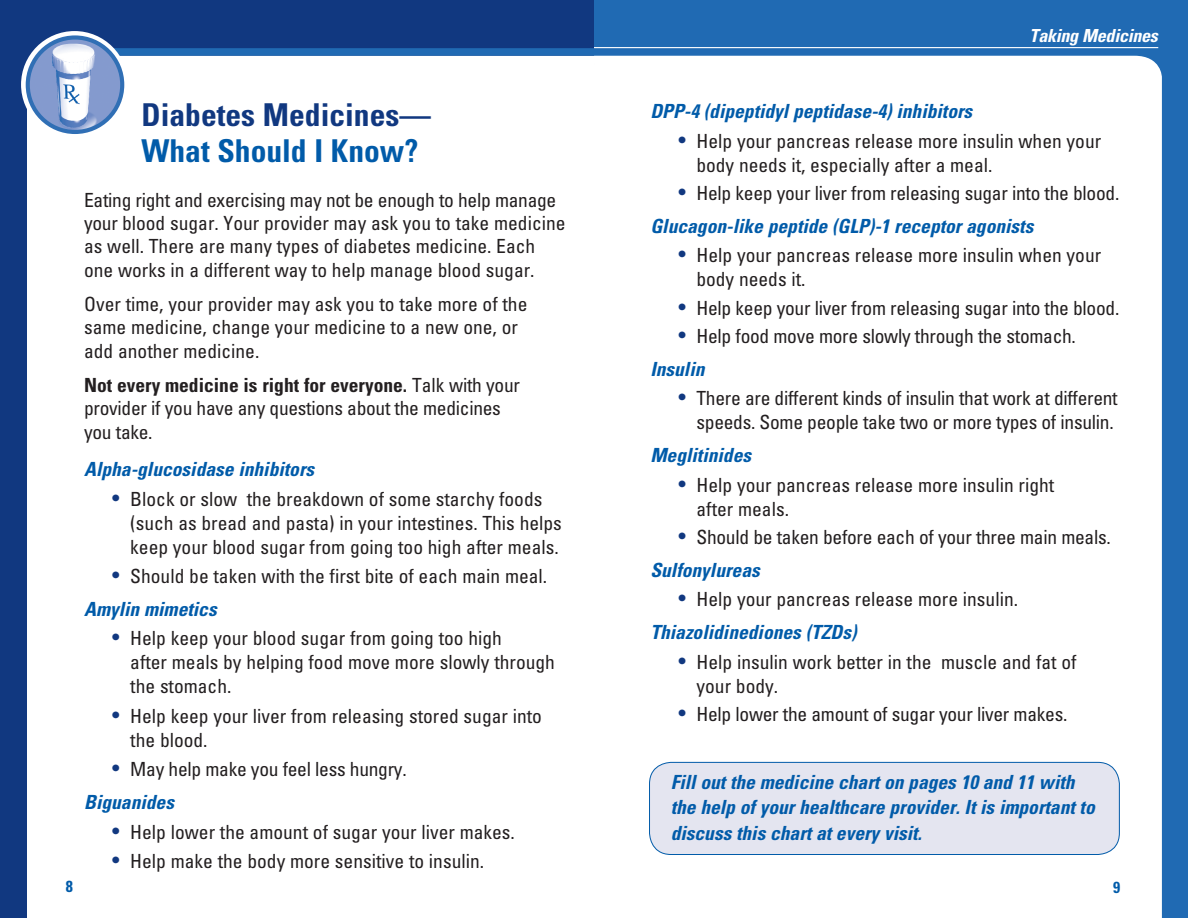
<style>
.page{position:relative;width:1188px;height:918px;background:#fff}
.page>*{position:absolute;margin:0;border:0;box-sizing:border-box;transform-origin:0 0}
.t1{font:700 condensed 31.5px "Univers";color:#113880}
.t2{font:700 condensed 31.5px "Univers";color:#015ba9}
.t3{font:condensed 19.5px/24px "Univers";color:#231f20}
.t4{font:italic 700 condensed 19.5px/25.5px "Univers";color:#015ba9}
.t5{font:italic 700 condensed 18px "Univers";letter-spacing:-.015em;color:#fff}
.t6{font:700 condensed 16.05px "Univers";color:#015ba9}
.s1{font-weight:700}
.s2{font-weight:700;font-stretch:normal;font-size:27px;color:#113880}
.s3{font-weight:700;font-style:italic;color:#015ba9}
</style>
<div class="page">
<div style="left:0;top:0;width:594px;height:918px;background:#113880"></div>
<div style="left:594px;top:0;width:594px;height:918px;background:#206ab3"></div>
<hr style="left:594px;top:47px;width:564px;height:1px;background:#fff">
<div style="left:27px;top:56px;width:567px;height:862px;background:#fff"></div>
<div style="left:594px;top:56px;width:568px;height:862px;background:#fff"></div>
<div style="left:650px;top:762px;width:469px;height:93px;background:#e4e5f0;border-radius:22px"></div>
<div style="left:649px;top:762px;width:471px;height:93px;border:1px solid #015ba9;border-radius:22px"></div>
<div style="left:94px;top:48px;width:500px;height:8px;background:#206ab3"></div>
<svg style="left:21px;top:31px;width:107px;height:107px;background:#d4e1ef"></svg>
<img style="left:28px;top:37px;width:94px;height:95px;border-radius:47px">
<div style="left:26px;top:35px;width:98px;height:99px;border:4px solid #306fb5;border-radius:50%"></div>
<h1 class="t1" style="left:141px;top:95px;width:291px">Diabetes Medicines—</h1>
<h1 class="t2" style="left:141px;top:131px;width:278px">What Should I Know?</h1>
<p class="t6" style="left:66px;top:875px;width:9px">8</p>
<p class="t3" style="left:84px;top:187px;width:483px;line-height:23.4px">Eating right and exercising may not be enough to help manage your blood sugar. Your provider may ask you to take medicine as well. There are many types of diabetes medicine. Each one works in a different way to help manage blood sugar.</p>
<p class="t3" style="left:84px;top:292px;width:445px;line-height:23.4px">Over time, your provider may ask you to take more of the same medicine, change your medicine to a new one, or add another medicine.</p>
<p class="t3" style="left:84px;top:373px;width:437px;line-height:23.4px"><span class="s1">Not every medicine is right for everyone.</span> Talk with your provider if you have any questions about the medicines you take.</p>
<p class="t4" style="left:84px;top:456px;width:232px">Alpha-glucosidase inhibitors</p>
<p class="t3" style="left:130px;top:486px;width:433px;text-indent:-19px"><span class="s2">•</span> Block or slow the breakdown of some starchy foods (such as bread and pasta) in your intestines. This helps keep your blood sugar from going too high after meals.</p>
<p class="t3" style="left:84px;top:559px;width:465px;line-height:33px;text-indent:27px"><span class="s2">•</span> Should be taken with the first bite of each main meal.<br><span class="s3">Amylin mimetics</span></p>
<p class="t3" style="left:130px;top:626px;width:426px;text-indent:-19px"><span class="s2">•</span> Help keep your blood sugar from going too high<br>after meals by helping food move more slowly through the stomach.</p>
<p class="t3" style="left:130px;top:703px;width:413px;text-indent:-19px"><span class="s2">•</span> Help keep your liver from releasing stored sugar into the blood.</p>
<p class="t3" style="left:84px;top:752px;width:324px;line-height:33px;text-indent:27px"><span class="s2">•</span> May help make you feel less hungry.<br><span class="s3">Biguanides</span></p>
<p class="t3" style="left:111px;top:819px;width:405px"><span class="s2">•</span> Help lower the amount of sugar your liver makes.</p>
<p class="t3" style="left:111px;top:849px;width:375px"><span class="s2">•</span> Help make the body more sensitive to insulin.</p>
<p class="t5" style="left:1030px;top:25px;width:130px">Taking Medicines</p>
<p class="t4" style="left:650px;top:98px;width:323px">DPP-4 (dipeptidyl peptidase-4) inhibitors</p>
<p class="t3" style="left:696px;top:128px;width:406px;text-indent:-19px"><span class="s2">•</span> Help your pancreas release more insulin when your body needs it, especially after a meal.</p>
<p class="t3" style="left:650px;top:176px;width:471px;line-height:33px;text-indent:27px"><span class="s2">•</span> Help keep your liver from releasing sugar into the blood.<br><span class="s3">Glucagon-like peptide (GLP)-1 receptor agonists</span></p>
<p class="t3" style="left:696px;top:243px;width:406px;text-indent:-19px"><span class="s2">•</span> Help your pancreas release more insulin when your body needs it.</p>
<p class="t3" style="left:677px;top:295px;width:444px"><span class="s2">•</span> Help keep your liver from releasing sugar into the blood.</p>
<p class="t3" style="left:650px;top:319px;width:427px;line-height:33px;text-indent:27px"><span class="s2">•</span> Help food move more slowly through the stomach.<br><span class="s3">Insulin</span></p>
<p class="t3" style="left:677px;top:386px;width:442px;text-align:right"><span class="s2">•</span> There are different kinds of insulin that work at different speeds. Some people take two or more types of insulin.</p>
<p class="t4" style="left:650px;top:442px;width:102px">Meglitinides</p>
<p class="t3" style="left:697px;top:472px;width:359px;text-indent:-19px"><span class="s2">•</span> Help your pancreas release more insulin right after meals.</p>
<p class="t3" style="left:650px;top:520px;width:462px;line-height:33px;text-indent:27px"><span class="s2">•</span> Should be taken before each of your three main meals.<br><span class="s3">Sulfonylureas</span></p>
<p class="t3" style="left:650px;top:582px;width:369px;line-height:33px;text-indent:27px"><span class="s2">•</span> Help your pancreas release more insulin.<br><span class="s3">Thiazolidinediones (TZDs)</span></p>
<p class="t3" style="left:697px;top:649px;width:382px;text-indent:-19px"><span class="s2">•</span> Help insulin work better in the muscle and fat of your body.</p>
<p class="t3" style="left:677px;top:701px;width:392px"><span class="s2">•</span> Help lower the amount of sugar your liver makes.</p>
<p class="t4" style="left:671px;top:769px;width:426px">Fill out the medicine chart on pages 10 and 11 with the help of your healthcare provider. It is important to discuss this chart at every visit.</p>
<p class="t6" style="left:1113px;top:877px;width:9px">9</p>
</div>
